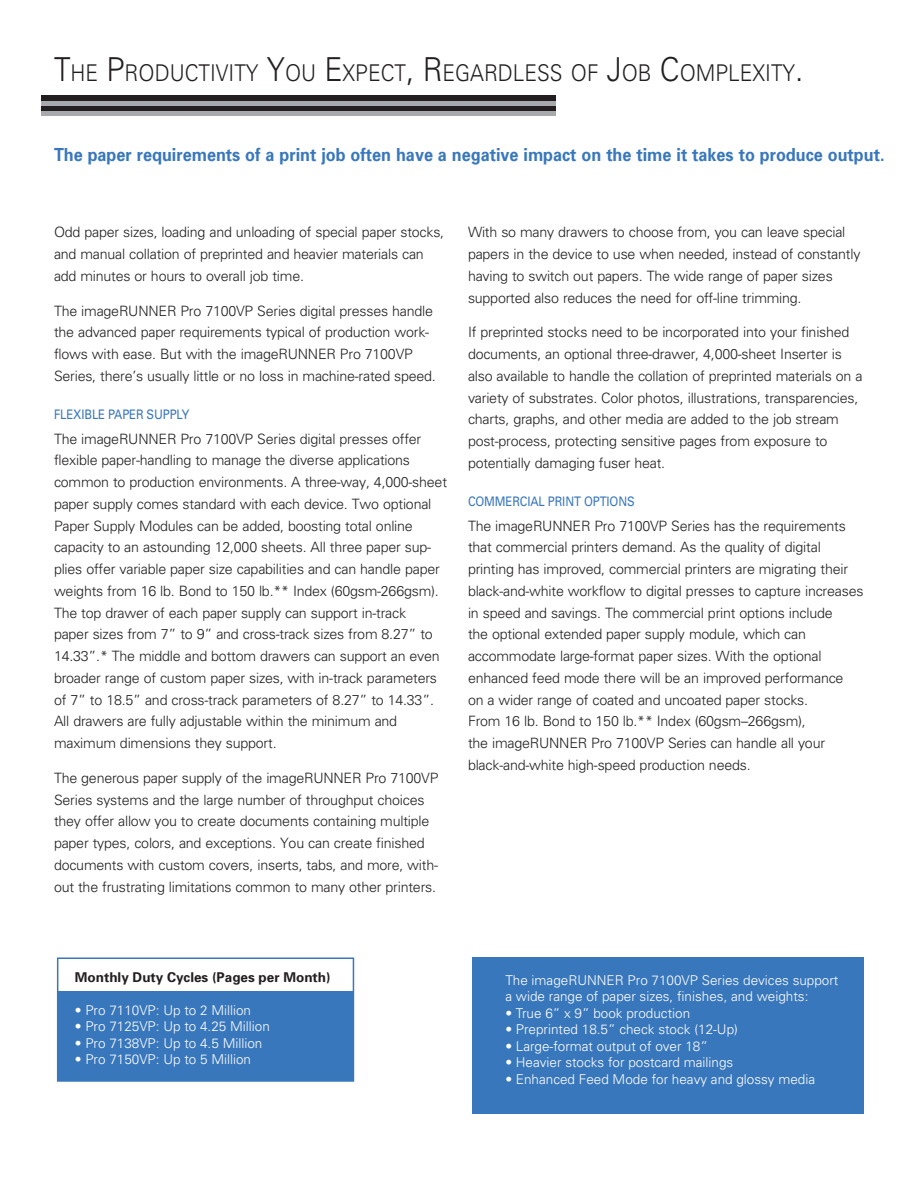
<style>
.page{position:relative;width:918px;height:1188px;background:#fff}
.page>*{position:absolute;margin:0;border:0;box-sizing:border-box;transform-origin:0 0}
.t1{font:300 23.1px "Univers";color:#231f20;scale:.9 1}
.t2{font:700 18px "Univers";color:#3977bc;scale:.9 1}
.t3{font:300 14.25px/21.8px "Univers";letter-spacing:-.015em;color:#231f20}
.t4{font:300 13.5px/16.5px "Univers";color:#fff}
.t5{font:700 13.5px "Univers";color:#231f20}
.t6{font:13.2px "Univers";letter-spacing:-.01em;color:#3977bc;scale:.87 1}
.s1{font-size:33px}
</style>
<div class="page">
<div style="left:42px;top:111px;width:514px;height:5px;background:#a8a9ad"></div>
<div style="left:42px;top:106px;width:514px;height:5px;background:#231f20"></div>
<div style="left:42px;top:101px;width:514px;height:5px;background:#a8a9ad"></div>
<div style="left:42px;top:96px;width:514px;height:5px;background:#231f20"></div>
<div style="left:472px;top:957px;width:392px;height:157px;background:#3977bc"></div>
<div style="left:57px;top:958px;width:297px;height:124px;background:#fff;border:2px solid #3977bc"></div>
<div style="left:58px;top:992px;width:295px;height:89px;background:#3977bc"></div>
<h1 class="t1" style="left:54px;top:59px;width:834px"><span class="s1">T</span>HE <span class="s1">P</span>RODUCTIVITY <span class="s1">Y</span>OU <span class="s1">E</span>XPECT<span class="s1">, R</span>EGARDLESS OF <span class="s1">J</span>OB <span class="s1">C</span>OMPLEXITY<span class="s1">.</span></h1>
<p class="t2" style="left:54px;top:143px;width:924px">The paper requirements of a print job often have a negative impact on the time it takes to produce output.</p>
<p class="t3" style="left:54px;top:221px;width:392px">Odd paper sizes, loading and unloading of special paper stocks, and manual collation of preprinted and heavier materials can add minutes or hours to overall job time.</p>
<p class="t3" style="left:54px;top:299px;width:383px">The imageRUNNER Pro 7100VP Series digital presses handle the advanced paper requirements typical of production work&shy;flows with ease. But with the imageRUNNER Pro 7100VP Series, there’s usually little or no loss in machine-rated speed.</p>
<p class="t6" style="left:54px;top:406px;width:157px">FLEXIBLE PAPER SUPPLY</p>
<p class="t3" style="left:54px;top:427px;width:395px">The imageRUNNER Pro 7100VP Series digital presses offer flexible paper-handling to manage the diverse applications common to production environments. A three-way, 4,000-sheet paper supply comes standard with each device. Two optional Paper Supply Modules can be added, boosting total online capacity to an astounding 12,000 sheets. All three paper sup&shy;plies offer variable paper size capabilities and can handle paper weights from 16 lb. Bond to 150 lb.** Index (60gsm-266gsm).<br>The top drawer of each paper supply can support in-track<br>paper sizes from 7” to 9” and cross-track sizes from 8.27” to 14.33”.* The middle and bottom drawers can support an even broader range of custom paper sizes, with in-track parameters of 7” to 18.5” and cross-track parameters of 8.27” to 14.33”.<br>All drawers are fully adjustable within the minimum and maximum dimensions they support.</p>
<p class="t3" style="left:54px;top:767px;width:386px">The generous paper supply of the imageRUNNER Pro 7100VP Series systems and the large number of throughput choices they offer allow you to create documents containing multiple paper types, colors, and exceptions. You can create finished documents with custom covers, inserts, tabs, and more, with&shy;out the frustrating limitations common to many other printers.</p>
<p class="t3" style="left:468px;top:221px;width:394px">With so many drawers to choose from, you can leave special papers in the device to use when needed, instead of constantly having to switch out papers. The wide range of paper sizes supported also reduces the need for off-line trimming.</p>
<p class="t3" style="left:468px;top:321px;width:396px">If preprinted stocks need to be incorporated into your finished documents, an optional three-drawer, 4,000-sheet Inserter is also available to handle the collation of preprinted materials on a variety of substrates. Color photos, illustrations, transparencies, charts, graphs, and other media are added to the job stream post-process, protecting sensitive pages from exposure to potentially damaging fuser heat.</p>
<p class="t6" style="left:468px;top:493px;width:192px">COMMERCIAL PRINT OPTIONS</p>
<p class="t3" style="left:468px;top:514px;width:397px">The imageRUNNER Pro 7100VP Series has the requirements that commercial printers demand. As the quality of digital printing has improved, commercial printers are migrating their black-and-white workflow to digital presses to capture increases in speed and savings. The commercial print options include<br>the optional extended paper supply module, which can accommodate large-format paper sizes. With the optional enhanced feed mode there will be an improved performance<br>on a wider range of coated and uncoated paper stocks.<br>From 16 lb. Bond to 150 lb.** Index (60gsm–266gsm),<br>the imageRUNNER Pro 7100VP Series can handle all your black-and-white high-speed production needs.</p>
<p class="t5" style="left:75px;top:968px;width:257px">Monthly Duty Cycles (Pages per Month)</p>
<p class="t4" style="left:75px;top:1001px;width:178px">• Pro 7110VP: Up to 2 Million</p>
<p class="t4" style="left:75px;top:1018px;width:197px">• Pro 7125VP: Up to 4.25 Million</p>
<p class="t4" style="left:75px;top:1034px;width:189px">• Pro 7138VP: Up to 4.5 Million</p>
<p class="t4" style="left:75px;top:1051px;width:178px">• Pro 7150VP: Up to 5 Million</p>
<p class="t4" style="left:505px;top:971px;width:335px">The imageRUNNER Pro 7100VP Series devices support a wide range of paper sizes, finishes, and weights:</p>
<p class="t4" style="left:505px;top:1004px;width:186px">• True 6” x 9” book production</p>
<p class="t4" style="left:505px;top:1021px;width:234px">• Preprinted 18.5” check stock (12-Up)</p>
<p class="t4" style="left:505px;top:1037px;width:204px">• Large-format output of over 18”</p>
<p class="t4" style="left:505px;top:1054px;width:230px">• Heavier stocks for postcard mailings</p>
<p class="t4" style="left:505px;top:1070px;width:311px">• Enhanced Feed Mode for heavy and glossy media</p>
</div>
